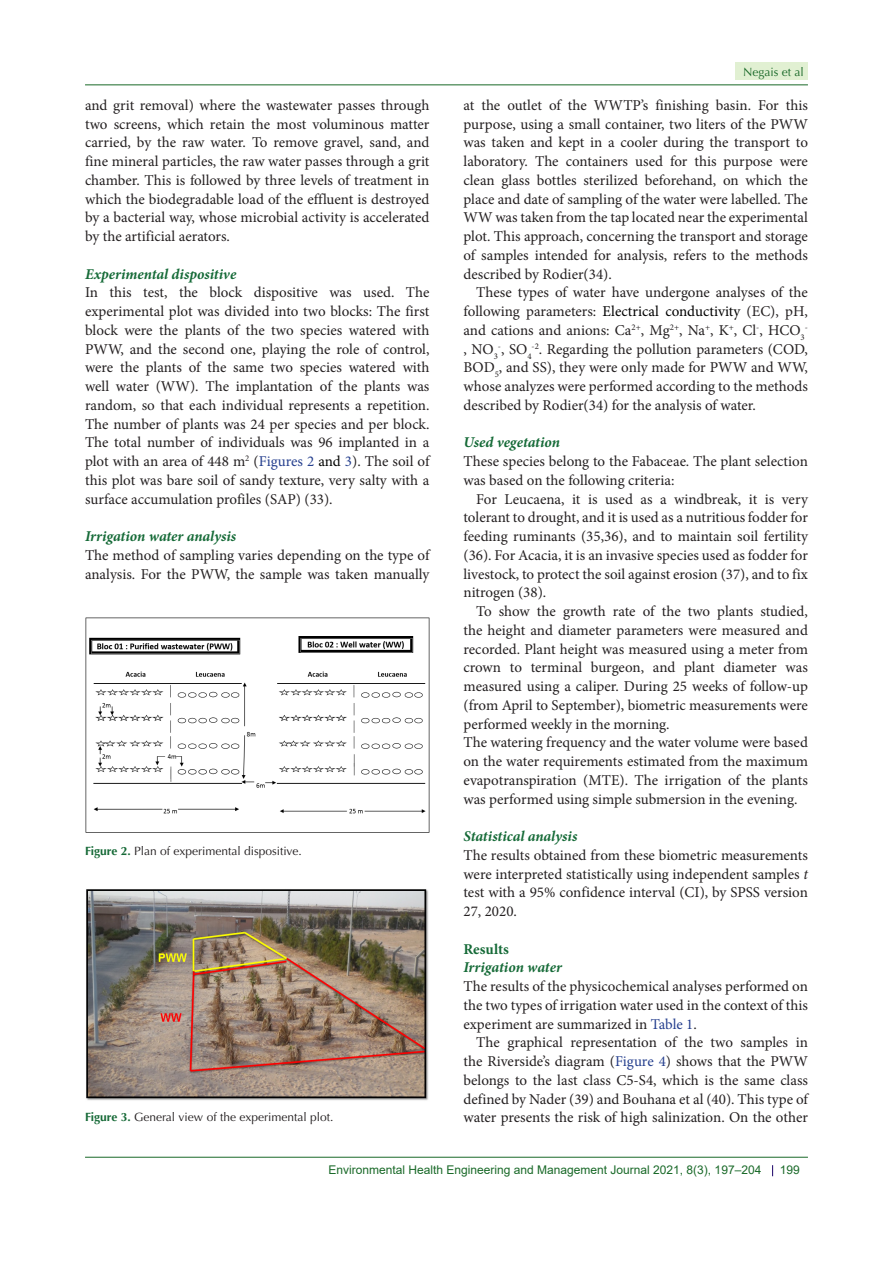
<style>
.page{position:relative;width:893px;height:1263px;background:#fff}
.page>*{position:absolute;margin:0;border:0;box-sizing:border-box;transform-origin:0 0}
.t1{font:15px/18.8px "Minion Pro";color:#231f20;text-align:justify}
.t2{font:italic 700 15px "Minion Pro";letter-spacing:-.005em;color:#156a37}
.t3{font:700 15px "Minion Pro";color:#156a37}
.t4{font:12px "Optima LT Std";color:#231f20}
.t5{font:12px "Arial";color:#196928}
.t6{font:12px "Optima LT Std";color:#196928}
.t7{font:8.7px "Minion Pro";color:#231f20}
.s1{color:#253f8e}
.s2{color:#040503}
.s3{font-weight:700;color:#156936}
.s4{color:#000}
.s5{font-style:italic}
</style>
<div class="page">
<hr style="left:85px;top:1157px;width:723px;height:1px;background:#196928">
<hr style="left:85px;top:85px;width:723px;height:1px;background:#196928">
<div style="left:736px;top:63px;width:72px;height:17px;background:#e1f0d2"></div>
<img style="left:85px;top:618px;width:344px;height:214px">
<img style="left:86px;top:889px;width:343px;height:212px">
<p class="t1" style="left:85px;top:96px;width:346px">and grit removal) where the wastewater passes through two screens, which retain the most voluminous matter carried, by the raw water. To remove gravel, sand, and fine mineral particles, the raw water passes through a grit chamber. This is followed by three levels of treatment in which the biodegradable load of the effluent is destroyed by a bacterial way, whose microbial activity is accelerated by the artificial aerators.</p>
<p class="t2" style="left:85px;top:263px;width:153px">Experimental dispositive</p>
<p class="t1" style="left:85px;top:283px;width:346px">In this test, the block dispositive was used. The experimental plot was divided into two blocks: The first block were the plants of the two species watered with PWW, and the second one, playing the role of control, were the plants of the same two species watered with well water (WW). The implantation of the plants was random, so that each individual represents a repetition.<br>The number of plants was 24 per species and per block.<br>The total number of individuals was 96 implanted in a plot with an area of 448 m<sup>2</sup> (<span class="s1">Figures 2</span> <span class="s2">and</span> <span class="s1">3</span>). The soil of this plot was bare soil of sandy texture, very salty with a surface accumulation profiles (SAP) (33).</p>
<p class="t2" style="left:85px;top:526px;width:153px">Irrigation water analysis</p>
<p class="t1" style="left:85px;top:546px;width:346px">The method of sampling varies depending on the type of analysis. For the PWW, the sample was taken manually</p>
<p class="t4" style="left:85px;top:844px;width:218px"><span class="s3">Figure 2.</span> Plan of experimental dispositive.</p>
<p class="t4" style="left:85px;top:1110px;width:250px"><span class="s3">Figure 3.</span> General view of the experimental plot.</p>
<p class="t6" style="left:743px;top:65px;width:62px">Negais et al</p>
<p class="t1" style="left:463px;top:96px;width:346px">at the outlet of the WWTP’s finishing basin. For this purpose, using a small container, two liters of the PWW was taken and kept in a cooler during the transport to laboratory. The containers used for this purpose were clean glass bottles sterilized beforehand, on which the place and date of sampling of the water were labelled. The WW was taken from the tap located near the experimental plot. This approach, concerning the transport and storage of samples intended for analysis, refers to the methods described by Rodier(34).</p>
<p class="t1" style="left:463px;top:283px;width:346px;text-indent:13px">These types of water have undergone analyses of the following parameters: <span class="s4">Electrical conductivity</span> (EC), pH, and cations and anions: Ca<sup>2+</sup>, Mg<sup>2+</sup>, Na<sup>+</sup>, K<sup>+</sup>, Cl<sup>-</sup>, HCO<sub>3</sub></p>
<p class="t7" style="left:805px;top:321px;width:5px">-</p>
<p class="t1" style="left:463px;top:339px;width:346px">, NO<sub>3</sub><sup>-</sup>, SO<sub>4</sub><sup>-2</sup>. Regarding the pollution parameters (COD, BOD<sub>5</sub>, and SS), they were only made for PWW and WW, whose analyzes were performed according to the methods described by Rodier(34) for the analysis of water.</p>
<p class="t2" style="left:463px;top:432px;width:98px">Used vegetation</p>
<p class="t1" style="left:463px;top:452px;width:346px">These species belong to the Fabaceae. The plant selection was based on the following criteria:</p>
<p class="t1" style="left:463px;top:489px;width:346px;text-indent:13px">For Leucaena, it is used as a windbreak, it is very tolerant to drought, and it is used as a nutritious fodder for feeding ruminants (35,36), and to maintain soil fertility (36). For Acacia, it is an invasive species used as fodder for livestock, to protect the soil against erosion (37), and to fix nitrogen (38).</p>
<p class="t1" style="left:463px;top:602px;width:346px;text-indent:13px">To show the growth rate of the two plants studied, the height and diameter parameters were measured and recorded. Plant height was measured using a meter from crown to terminal burgeon, and plant diameter was measured using a caliper. During 25 weeks of follow-up (from April to September), biometric measurements were performed weekly in the morning.</p>
<p class="t1" style="left:463px;top:733px;width:346px">The watering frequency and the water volume were based on the water requirements estimated from the maximum evapotranspiration (MTE). The irrigation of the plants was performed using simple submersion in the evening.</p>
<p class="t2" style="left:463px;top:826px;width:115px">Statistical analysis</p>
<p class="t1" style="left:463px;top:846px;width:346px">The results obtained from these biometric measurements were interpreted statistically using independent samples <span class="s5">t </span>test with a 95% confidence interval (CI), by SPSS version 27, 2020.</p>
<p class="t3" style="left:463px;top:938px;width:47px">Results</p>
<p class="t2" style="left:463px;top:957px;width:100px">Irrigation water</p>
<p class="t1" style="left:463px;top:977px;width:346px">The results of the physicochemical analyses performed on the two types of irrigation water used in the context of this experiment are summarized in <span class="s1">Table 1</span>.</p>
<p class="t1" style="left:463px;top:1033px;width:346px;text-indent:13px">The graphical representation of the two samples in the Riverside’s diagram (<span class="s1">Figure 4</span>) shows that the PWW belongs to the last class C5-S4, which is the same class defined by Nader (39) and Bouhana et al (40). This type of water presents the risk of high salinization. On the other</p>
<p class="t5" style="left:328px;top:1162px;width:434px">Environmental Health Engineering and Management Journal 2021, 8(3), 197–204</p>
<p class="t5" style="left:780px;top:1161px;width:22px">199</p>
</div>
